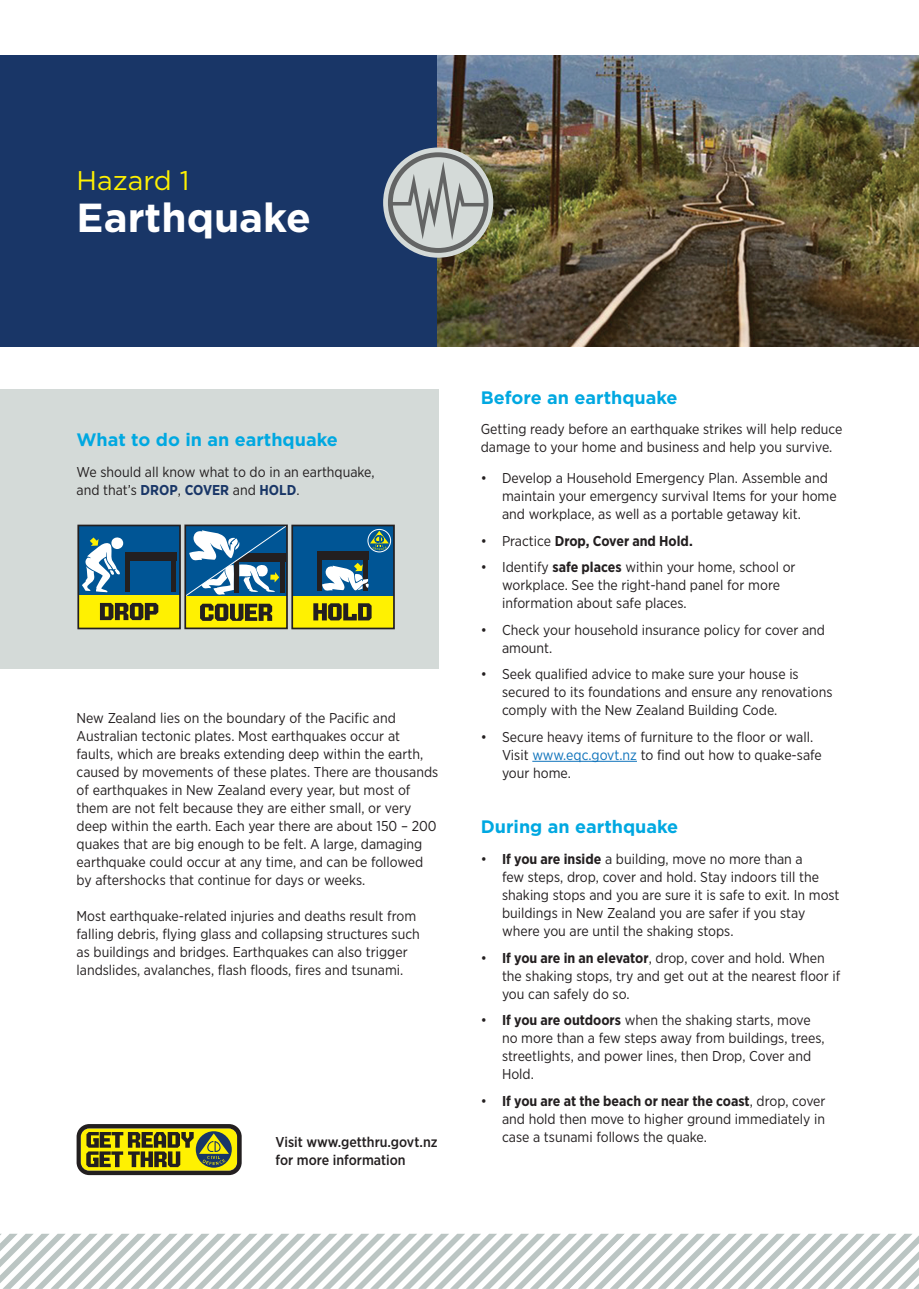
<style>
.page{position:relative;width:919px;height:1289px;background:#fff}
.page>*{position:absolute;margin:0;border:0;box-sizing:border-box;transform-origin:0 0}
.t1{font:700 40.5px "Gotham";color:#fff}
.t2{font:27px "Gotham";color:#fff101}
.t3{font:700 18px "Gotham";color:#00a8e1}
.t4{font:14.25px/18px "Gotham Narrow";color:#231f20}
.t5{font:500 14.25px/18px "Gotham Narrow";color:#231f20}
.t6{font:700 14.25px "Gotham Narrow";color:#231f20}
.s1{font-weight:700;color:#193667}
.s2{font-weight:400}
.s3{font-weight:700}
.s4{color:#1074bc}
</style>
<div class="page">
<svg style="left:0;top:1233px;width:918px;height:55px"></svg>
<div style="left:0;top:55px;width:437px;height:292px;background:#193667"></div>
<hr style="left:532px;top:761px;width:105px;height:1px;background:#1074bc">
<div style="left:0;top:389px;width:438px;height:279px;background:#d4dad8"></div>
<div style="left:185px;top:596px;width:102px;height:32px;background:#fff101"></div>
<div style="left:184px;top:524px;width:104px;height:105px;border:2px solid #231f20"></div>
<div style="left:78px;top:525px;width:102px;height:70px;background:#005595"></div>
<div style="left:78px;top:595px;width:102px;height:33px;background:#fff101"></div>
<div style="left:124px;top:552px;width:52px;height:8px;background:#231f20"></div>
<hr style="left:125px;top:560px;width:4px;height:32px;background:#231f20">
<hr style="left:172px;top:560px;width:4px;height:32px;background:#231f20">
<svg style="left:82px;top:537px;width:41px;height:55px"></svg>
<div style="left:77px;top:524px;width:104px;height:105px;border:2px solid #231f20"></div>
<div style="left:292px;top:525px;width:102px;height:70px;background:#005595"></div>
<div style="left:292px;top:595px;width:102px;height:33px;background:#fff101"></div>
<div style="left:317px;top:551px;width:52px;height:8px;background:#231f20"></div>
<hr style="left:317px;top:560px;width:4px;height:31px;background:#231f20">
<hr style="left:364px;top:560px;width:4px;height:31px;background:#231f20">
<svg style="left:322px;top:563px;width:47px;height:28px"></svg>
<div style="left:367px;top:529px;width:24px;height:23px;border:1px solid #fff;border-radius:50%"></div>
<svg style="left:370px;top:531px;width:19px;height:19px"></svg>
<div style="left:291px;top:524px;width:104px;height:105px;border:2px solid #231f20"></div>
<svg style="left:184px;top:524px;width:104px;height:97px;background:#638478"></svg>
<svg style="left:313px;top:603px;width:58px;height:17px"></svg>
<svg style="left:100px;top:603px;width:58px;height:17px"></svg>
<img style="left:437px;top:55px;width:481px;height:292px">
<svg style="left:77px;top:1124px;width:165px;height:51px;background:#88831e"></svg>
<div style="left:383px;top:147px;width:110px;height:111px;background:#d4dad8;border-radius:50%"></div>
<svg style="left:388px;top:152px;width:100px;height:101px"></svg>
<h2 class="t2" style="left:77px;top:163px;width:114px">Hazard 1</h2>
<h1 class="t1" style="left:77px;top:191px;width:236px">Earthquake</h1>
<p class="t3" style="left:77px;top:428px;width:263px">What to do in an earthquake</p>
<p class="t4" style="left:77px;top:462px;width:299px">We should all know what to do in an earthquake, and that’s <span class="s1">DROP</span>, <span class="s1">COVER</span> and <span class="s1">HOLD</span>.</p>
<p class="t4" style="left:77px;top:708px;width:363px">New Zealand lies on the boundary of the Pacific and Australian tectonic plates. Most earthquakes occur at faults, which are breaks extending deep within the earth, caused by movements of these plates. There are thousands of earthquakes in New Zealand every year, but most of them are not felt because they are either small, or very deep within the earth. Each year there are about 150 – 200 quakes that are big enough to be felt. A large, damaging earthquake could occur at any time, and can be followed by aftershocks that continue for days or weeks.</p>
<p class="t4" style="left:77px;top:906px;width:345px">Most earthquake-related injuries and deaths result from falling debris, flying glass and collapsing structures such as buildings and bridges. Earthquakes can also trigger landslides, avalanches, flash floods, fires and tsunami.</p>
<p class="t5" style="left:275px;top:1132px;width:163px">Visit www.getthru.govt.nz for more information</p>
<p class="t3" style="left:480px;top:385px;width:198px">Before an earthquake</p>
<p class="t4" style="left:480px;top:420px;width:363px">Getting ready before an earthquake strikes will help reduce damage to your home and business and help you survive.</p>
<p class="t4" style="left:502px;top:469px;width:336px;text-indent:-21px">• Develop a Household Emergency Plan. Assemble and maintain your emergency survival Items for your home and workplace, as well as a portable getaway kit.</p>
<p class="t6" style="left:480px;top:531px;width:213px"><span class="s2">• Practice</span> Drop, Cover and Hold.</p>
<p class="t4" style="left:502px;top:558px;width:295px;text-indent:-21px">• Identify <span class="s3">safe places</span> within your home, school or workplace. See the right-hand panel for more information about safe places.</p>
<p class="t4" style="left:502px;top:620px;width:324px;text-indent:-21px">• Check your household insurance policy for cover and amount.</p>
<p class="t4" style="left:502px;top:665px;width:332px;text-indent:-21px">• Seek qualified advice to make sure your house is secured to its foundations and ensure any renovations comply with the New Zealand Building Code.</p>
<p class="t4" style="left:502px;top:727px;width:321px;text-indent:-21px">• Secure heavy items of furniture to the floor or wall.<br>Visit <span class="s4">www.eqc.govt.nz</span> to find out how to quake-safe your home.</p>
<p class="t3" style="left:480px;top:815px;width:199px">During an earthquake</p>
<p class="t4" style="left:502px;top:849px;width:339px;text-indent:-21px">• <span class="s3">If you are inside</span> a building, move no more than a<br>few steps, drop, cover and hold. Stay indoors till the shaking stops and you are sure it is safe to exit. In most buildings in New Zealand you are safer if you stay where you are until the shaking stops.</p>
<p class="t4" style="left:502px;top:948px;width:340px;text-indent:-21px">• <span class="s3">If you are in an elevator</span>, drop, cover and hold. When the shaking stops, try and get out at the nearest floor if you can safely do so.</p>
<p class="t4" style="left:502px;top:1010px;width:324px;text-indent:-21px">• <span class="s3">If you are outdoors</span> when the shaking starts, move no more than a few steps away from buildings, trees, streetlights, and power lines, then Drop, Cover and Hold.</p>
<p class="t4" style="left:502px;top:1091px;width:325px;text-align:justify;text-indent:-21px">• <span class="s3">If you are at the beach or near the coast</span>, drop, cover and hold then move to higher ground immediately in case a tsunami follows the quake.</p>
</div>
